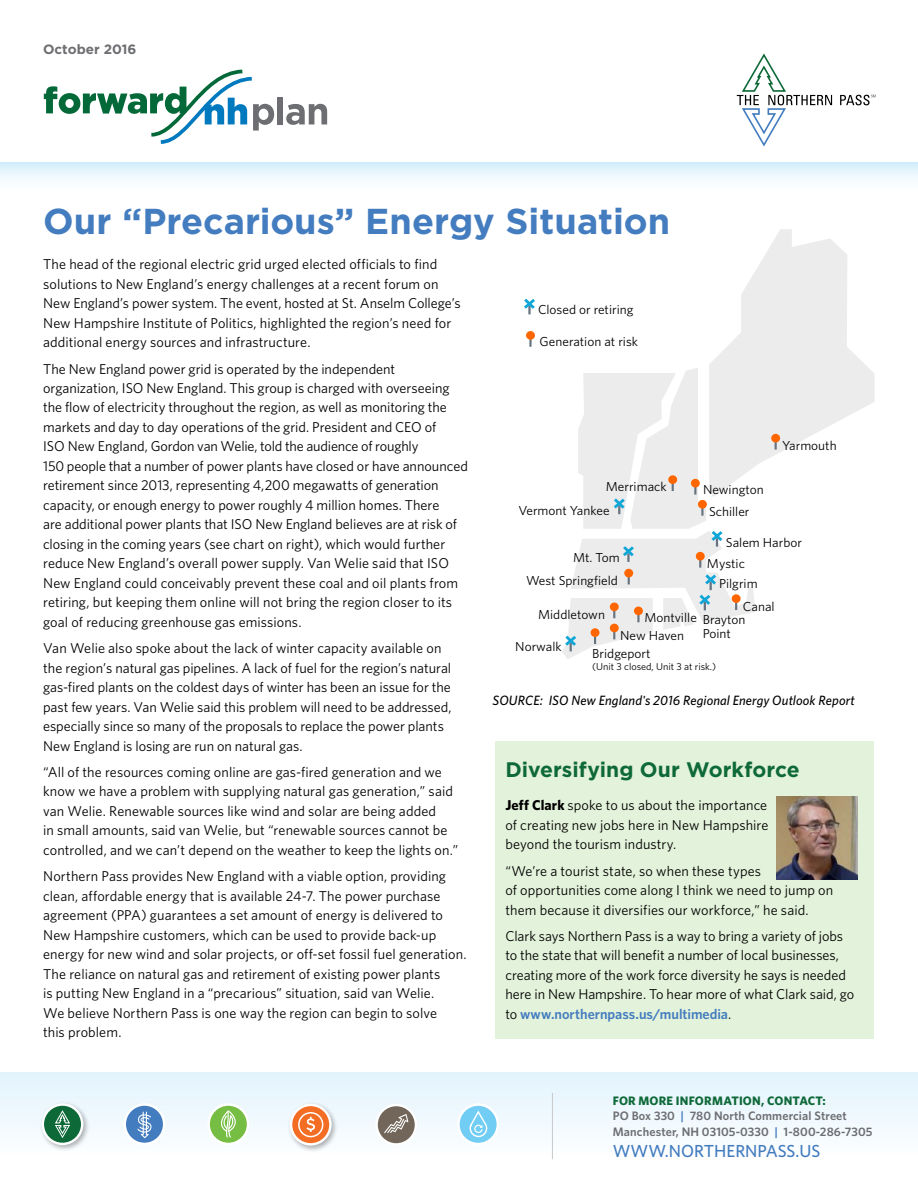
<style>
.page{position:relative;width:918px;height:1188px;background:#fff}
.page>*{position:absolute;margin:0;border:0;box-sizing:border-box;transform-origin:0 0}
.t1{font:700 36px "Gotham";color:#437cbf}
.t2{font:700 21px "Gotham";color:#0e6938}
.t3{font:500 17.4px "Whitney";color:#437cbf}
.t4{font:14.25px/19.5px "Whitney";color:#000}
.t5{font:italic 500 13.5px "Whitney";letter-spacing:.005em;color:#000}
.t6{font:700 13.5px "Gotham";color:#6d6e71}
.t7{font:13.05px/21.5px "Whitney";color:#000}
.t8{font:600 12.3px/15.5px "Whitney";letter-spacing:.01em;color:#6d6e71}
.t9{font:9.9px "Whitney";color:#000}
.s1{font-weight:700}
.s2{font-weight:600;color:#437cbf}
.s3{font-weight:700;color:#0e6938}
.s4{color:#437cbf}
</style>
<div class="page">
<div style="left:0;top:1072px;width:918px;height:85px;background:linear-gradient(to bottom,#e2f3fd,#fdfeff)"></div>
<svg style="left:0;top:162px;width:918px;height:18px"></svg>
<hr style="left:552px;top:1093px;width:1px;height:66px;background:#c7c8ca">
<svg style="left:44px;top:69px;width:230px;height:75px"></svg>
<div style="left:277px;top:97px;width:6px;height:27px;background:#6d6e71"></div>
<svg style="left:286px;top:104px;width:41px;height:21px"></svg>
<svg style="left:737px;top:53px;width:95px;height:94px"></svg>
<svg style="left:840px;top:95px;width:36px;height:10px"></svg>
<div style="left:287px;top:1101px;width:52px;height:52px;background:#000;opacity:.3"></div>
<svg style="left:290px;top:1104px;width:42px;height:42px"></svg>
<svg style="left:375px;top:1104px;width:42px;height:42px"></svg>
<svg style="left:457px;top:1103px;width:42px;height:42px"></svg>
<svg style="left:124px;top:1103px;width:41px;height:42px"></svg>
<svg style="left:207px;top:1103px;width:42px;height:42px"></svg>
<div style="left:39px;top:1101px;width:52px;height:51px;background:#000;opacity:.3"></div>
<svg style="left:42px;top:1103px;width:41px;height:42px"></svg>
<svg style="left:709px;top:229px;width:166px;height:236px;fill:#ececec"></svg>
<svg style="left:775px;top:443px;width:2px;height:7px"></svg>
<div style="left:771px;top:434px;width:9px;height:9px;background:#f60;border-radius:50%"></div>
<svg style="left:562px;top:368px;width:194px;height:291px"></svg>
<svg style="left:524px;top:298px;width:11px;height:16px"></svg>
<svg style="left:529px;top:340px;width:3px;height:7px"></svg>
<div style="left:526px;top:331px;width:9px;height:9px;background:#f60;border-radius:50%"></div>
<div style="left:495px;top:741px;width:378px;height:297px;background:#e3f2da"></div>
<img style="left:777px;top:797px;width:80px;height:82px">
<p class="t6" style="left:43px;top:41px;width:95px">October 2016</p>
<h1 class="t1" style="left:43px;top:199px;width:629px">Our “Precarious” Energy Situation</h1>
<p class="t4" style="left:43px;top:254px;width:419px">The head of the regional electric grid urged elected officials to find solutions to New England’s energy challenges at a recent forum on New England’s power system. The event, hosted at St. Anselm College’s New Hampshire Institute of Politics, highlighted the region’s need for additional energy sources and infrastructure.</p>
<p class="t4" style="left:43px;top:358px;width:426px">The New England power grid is operated by the independent organization, ISO New England. This group is charged with overseeing the flow of electricity throughout the region, as well as monitoring the markets and day to day operations of the grid. President and CEO of<br>ISO New England, Gordon van Welie, told the audience of roughly<br>150 people that a number of power plants have closed or have announced retirement since 2013, representing 4,200 megawatts of generation capacity, or enough energy to power roughly 4 million homes. There<br>are additional power plants that ISO New England believes are at risk of closing in the coming years (see chart on right), which would further reduce New England’s overall power supply. Van Welie said that ISO New England could conceivably prevent these coal and oil plants from retiring, but keeping them online will not bring the region closer to its goal of reducing greenhouse gas emissions.</p>
<p class="t4" style="left:43px;top:638px;width:410px">Van Welie also spoke about the lack of winter capacity available on the region’s natural gas pipelines. A lack of fuel for the region’s natural gas-fired plants on the coldest days of winter has been an issue for the past few years. Van Welie said this problem will need to be addressed, especially since so many of the proposals to replace the power plants New England is losing are run on natural gas.</p>
<p class="t4" style="left:43px;top:762px;width:417px">“All of the resources coming online are gas-fired generation and we know we have a problem with supplying natural gas generation,” said van Welie. Renewable sources like wind and solar are being added<br>in small amounts, said van Welie, but “renewable sources cannot be controlled, and we can’t depend on the weather to keep the lights on.”</p>
<p class="t4" style="left:43px;top:866px;width:425px">Northern Pass provides New England with a viable option, providing clean, affordable energy that is available 24-7. The power purchase agreement (PPA) guarantees a set amount of energy is delivered to New Hampshire customers, which can be used to provide back-up energy for new wind and solar projects, or off-set fossil fuel generation.<br>The reliance on natural gas and retirement of existing power plants<br>is putting New England in a “precarious” situation, said van Welie.<br>We believe Northern Pass is one way the region can begin to solve<br>this problem.</p>
<p class="t7" style="left:538px;top:298px;width:97px">Closed or retiring</p>
<p class="t7" style="left:540px;top:330px;width:100px">Generation at risk</p>
<p class="t7" style="left:782px;top:434px;width:56px">Yarmouth</p>
<p class="t7" style="left:518px;top:475px;width:150px;line-height:23.4px;text-indent:87px">Merrimack<br>Vermont Yankee</p>
<p class="t7" style="left:709px;top:479px;width:56px;text-indent:-6px">Newington<br>Schiller</p>
<p class="t7" style="left:726px;top:531px;width:78px">Salem Harbor</p>
<p class="t7" style="left:707px;top:552px;width:39px">Mystic</p>
<p class="t7" style="left:719px;top:573px;width:40px">Pilgrim</p>
<p class="t7" style="left:644px;top:600px;width:132px;line-height:11.4px;text-indent:99px">Canal<br>Montville Brayton</p>
<p class="t7" style="left:592px;top:626px;width:93px;line-height:18.8px;text-indent:28px">New Haven<br>Bridgeport</p>
<p class="t9" style="left:592px;top:660px;width:125px">(Unit 3 closed, Unit 3 at risk.)</p>
<p class="t7" style="left:573px;top:546px;width:48px">Mt. Tom</p>
<p class="t7" style="left:526px;top:569px;width:93px">West Springfield</p>
<p class="t7" style="left:538px;top:603px;width:68px">Middletown</p>
<p class="t7" style="left:703px;top:622px;width:30px">Point</p>
<p class="t7" style="left:515px;top:636px;width:48px">Norwalk</p>
<p class="t5" style="left:492px;top:692px;width:364px">SOURCE: ISO New England's 2016 Regional Energy Outlook Report</p>
<h2 class="t2" style="left:505px;top:757px;width:296px">Diversifying Our Workforce</h2>
<p class="t4" style="left:505px;top:795px;width:264px;text-align:justify"><span class="s1">Jeff Clark</span> spoke to us about the importance of creating new jobs here in New Hampshire beyond the tourism industry.</p>
<p class="t4" style="left:505px;top:861px;width:329px">“We’re a tourist state, so when these types<br>of opportunities come along I think we need to jump on them because it diversifies our workforce,” he said.</p>
<p class="t4" style="left:505px;top:926px;width:350px">Clark says Northern Pass is a way to bring a variety of jobs to the state that will benefit a number of local businesses, creating more of the work force diversity he says is needed here in New Hampshire. To hear more of what Clark said, go to <span class="s2">www.northernpass.us/multimedia</span>.</p>
<p class="t8" style="left:613px;top:1092px;width:261px"><span class="s3">FOR MORE INFORMATION, CONTACT:<br></span>PO Box 330 <span class="s4">|</span> 780 North Commercial Street<br>Manchester, NH 03105-0330 <span class="s4">|</span> 1-800-286-7305</p>
<p class="t3" style="left:613px;top:1140px;width:209px">WWW.NORTHERNPASS.US</p>
</div>
